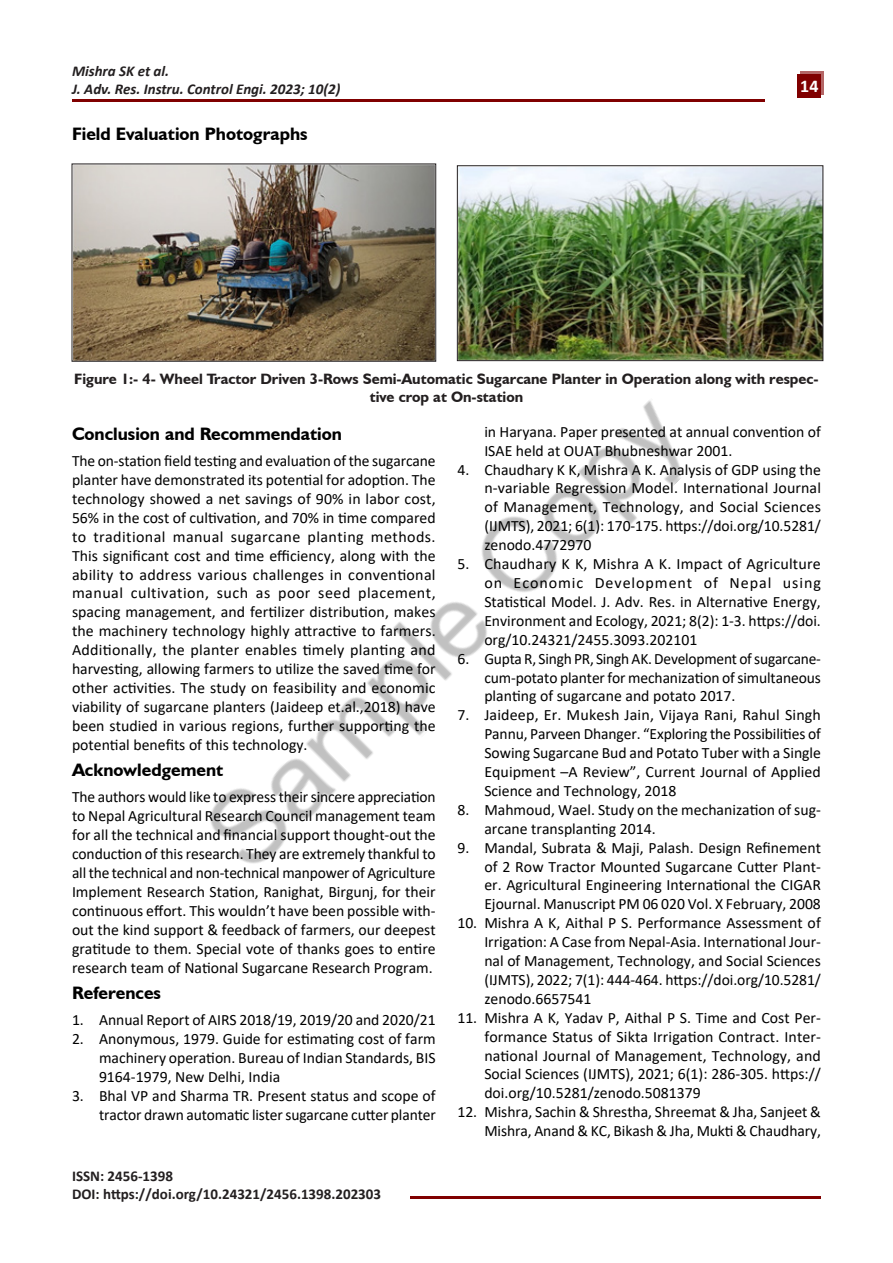
<style>
.page{position:relative;width:893px;height:1263px;background:#fff}
.page>*{position:absolute;margin:0;border:0;box-sizing:border-box;transform-origin:0 0}
.t1{font:700 18px "Humanist 521 BT";color:#000}
.t2{font:700 18px "Calibri";color:#fff}
.List_Paragraph{font:15.75px/18.9px "Calibri";color:#000;text-align:justify}
.t3{font:700 15px/18px "Humanist 521 BT";color:#231f20;text-align:center}
.t4{font:700 15px/18px "Calibri";color:#231f20}
.t5{font:italic 700 15px/18px "Calibri";color:#231f20}
</style>
<div class="page">
<img style="left:210px;top:400px;width:471px;height:464px">
<div style="left:801px;top:71px;width:23px;height:23px;background:#b46666"></div>
<div style="left:798px;top:74px;width:23px;height:23px;background:#800000"></div>
<hr style="left:72px;top:100px;width:693px;height:2px;background:#800000">
<hr style="left:411px;top:1196px;width:410px;height:2px;background:#800000">
<img style="left:74px;top:166px;width:360px;height:194px">
<div style="left:72px;top:164px;width:364px;height:198px;border:1px solid #231f20"></div>
<img style="left:459px;top:167px;width:362px;height:192px">
<div style="left:457px;top:165px;width:366px;height:196px;border:1px solid #231f20"></div>
<p class="t5" style="left:72px;top:61px;width:270px">Mishra SK et al.<br>J. Adv. Res. Instru. Control Engi. 2023; 10(2)</p>
<p class="t1" style="left:72px;top:122px;width:237px">Field Evaluation Photographs</p>
<p class="t2" style="left:800px;top:74px;width:20px">14</p>
<p class="t3" style="left:74px;top:370px;width:746px">Figure 1:- 4- Wheel Tractor Driven 3-Rows Semi-Automatic Sugarcane Planter in Operation along with respec&shy;tive crop at On-station</p>
<p class="t1" style="left:72px;top:422px;width:271px">Conclusion and Recommendation</p>
<p class="List_Paragraph" style="left:72px;top:451px;width:365px">The on-station field testing and evaluation of the sugarcane planter have demonstrated its potential for adoption. The technology showed a net savings of 90% in labor cost, 56% in the cost of cultivation, and 70% in time compared to traditional manual sugarcane planting methods.<br>This significant cost and time efficiency, along with the ability to address various challenges in conventional manual cultivation, such as poor seed placement, spacing management, and fertilizer distribution, makes the machinery technology highly attractive to farmers.<br>Additionally, the planter enables timely planting and harvesting, allowing farmers to utilize the saved time for other activities. The study on feasibility and economic viability of sugarcane planters (Jaideep et.al.,2018) have been studied in various regions, further supporting the potential benefits of this technology.</p>
<p class="t1" style="left:72px;top:759px;width:153px">Acknowledgement</p>
<p class="List_Paragraph" style="left:72px;top:787px;width:365px">The authors would like to express their sincere appreciation to Nepal Agricultural Research Council management team for all the technical and financial support thought-out the conduction of this research. They are extremely thankful to all the technical and non-technical manpower of Agriculture Implement Research Station, Ranighat, Birgunj, for their continuous effort. This wouldn’t have been possible with&shy;out the kind support &amp; feedback of farmers, our deepest gratitude to them. Special vote of thanks goes to entire research team of National Sugarcane Research Program.</p>
<p class="t1" style="left:72px;top:982px;width:91px">References</p>
<p class="List_Paragraph" style="left:72px;top:1010px;width:365px">1. Annual Report of AIRS 2018/19, 2019/20 and 2020/21</p>
<p class="List_Paragraph" style="left:99px;top:1029px;width:338px;text-indent:-27px">2. Anonymous, 1979. Guide for estimating cost of farm machinery operation. Bureau of Indian Standards, BIS 9164-1979, New Delhi, India</p>
<p class="List_Paragraph" style="left:72px;top:1086px;width:365px;text-align:right">3. Bhal VP and Sharma TR. Present status and scope of tractor drawn automatic lister sugarcane cutter planter</p>
<p class="List_Paragraph" style="left:484px;top:422px;width:338px">in Haryana. Paper presented at annual convention of<br>ISAE held at OUAT Bhubneshwar 2001.</p>
<p class="List_Paragraph" style="left:484px;top:459px;width:338px;text-indent:-27px">4. Chaudhary K K, Mishra A K. Analysis of GDP using the n-variable Regression Model. International Journal of Management, Technology, and Social Sciences (IJMTS), 2021; 6(1): 170-175. https://doi.org/10.5281/ zenodo.4772970</p>
<p class="List_Paragraph" style="left:484px;top:554px;width:338px;text-indent:-27px">5. Chaudhary K K, Mishra A K. Impact of Agriculture on Economic Development of Nepal using Statistical Model. J. Adv. Res. in Alternative Energy, Environment and Ecology, 2021; 8(2): 1-3. https://doi. org/10.24321/2455.3093.202101</p>
<p class="List_Paragraph" style="left:484px;top:648px;width:338px;text-indent:-27px">6. Gupta R, Singh PR, Singh AK. Development of sugarcane&shy;cum-potato planter for mechanization of simultaneous planting of sugarcane and potato 2017.</p>
<p class="List_Paragraph" style="left:484px;top:705px;width:338px;text-indent:-27px">7. Jaideep, Er. Mukesh Jain, Vijaya Rani, Rahul Singh Pannu, Parveen Dhanger. “Exploring the Possibilities of Sowing Sugarcane Bud and Potato Tuber with a Single Equipment –A Review”, Current Journal of Applied Science and Technology, 2018</p>
<p class="List_Paragraph" style="left:484px;top:800px;width:338px;text-indent:-27px">8. Mahmoud, Wael. Study on the mechanization of sug&shy;arcane transplanting 2014.</p>
<p class="List_Paragraph" style="left:484px;top:837px;width:338px;text-indent:-27px">9. Mandal, Subrata &amp; Maji, Palash. Design Refinement of 2 Row Tractor Mounted Sugarcane Cutter Plant&shy;er. Agricultural Engineering International the CIGAR Ejournal. Manuscript PM 06 020 Vol. X February, 2008</p>
<p class="List_Paragraph" style="left:484px;top:913px;width:338px;text-indent:-27px">10. Mishra A K, Aithal P S. Performance Assessment of Irrigation: A Case from Nepal-Asia. International Jour&shy;nal of Management, Technology, and Social Sciences (IJMTS), 2022; 7(1): 444-464. https://doi.org/10.5281/ zenodo.6657541</p>
<p class="List_Paragraph" style="left:484px;top:1008px;width:338px;text-indent:-27px">11. Mishra A K, Yadav P, Aithal P S. Time and Cost Per&shy;formance Status of Sikta Irrigation Contract. Inter&shy;national Journal of Management, Technology, and Social Sciences (IJMTS), 2021; 6(1): 286-305. https:// doi.org/10.5281/zenodo.5081379</p>
<p class="List_Paragraph" style="left:457px;top:1102px;width:365px;text-align:right">12. Mishra, Sachin &amp; Shrestha, Shreemat &amp; Jha, Sanjeet &amp;<br>Mishra, Anand &amp; KC, Bikash &amp; Jha, Mukti &amp; Chaudhary,</p>
<p class="t4" style="left:72px;top:1166px;width:311px">ISSN: 2456-1398<br>DOI: https://doi.org/10.24321/2456.1398.202303</p>
</div>
